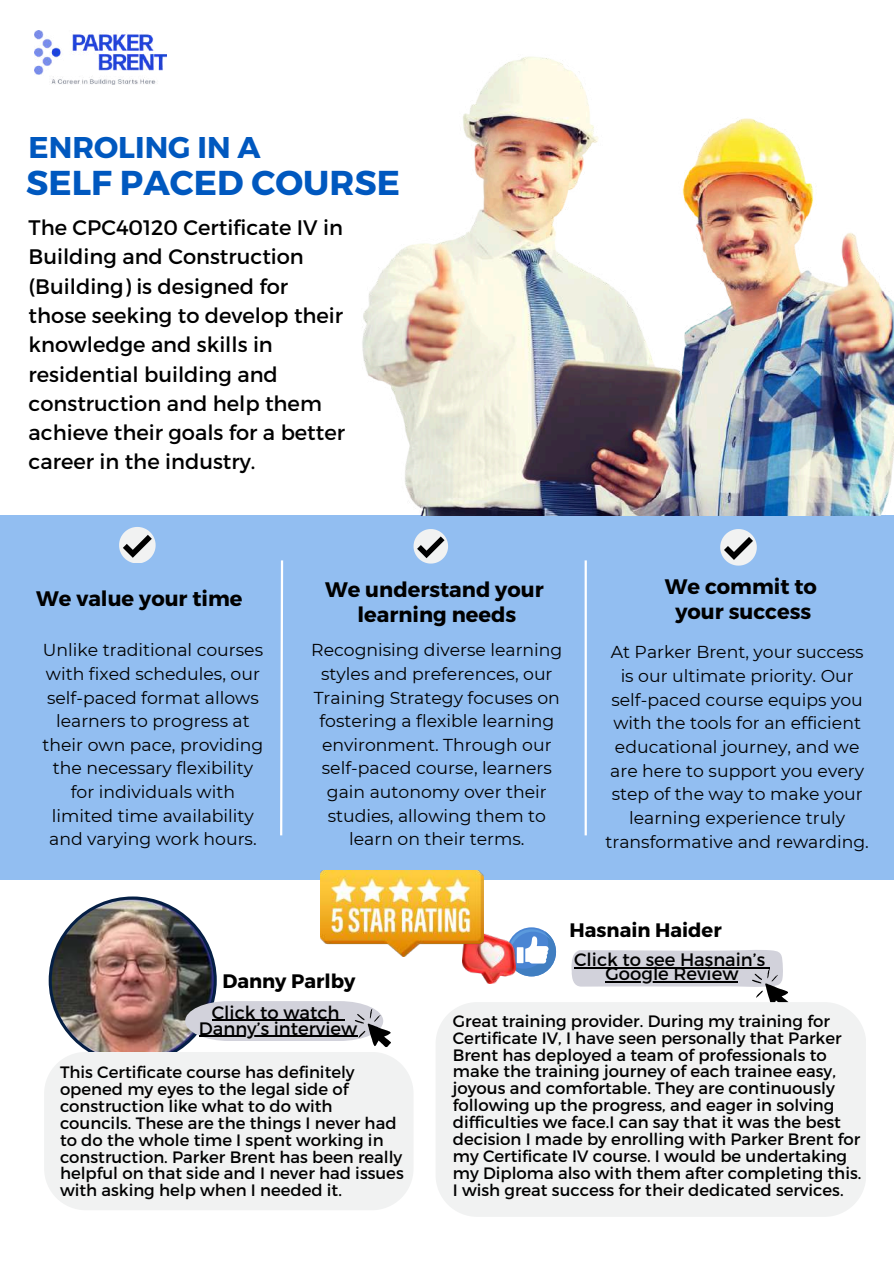
<style>
.page{position:relative;width:894px;height:1264px;background:#fff}
.page>*{position:absolute;margin:0;border:0;box-sizing:border-box;transform-origin:0 0}
.t1{font:700 34.5px "Montserrat";color:#0058bf}
.t2{font:700 30px "Montserrat";color:#0058bf}
.t3{font:21px/29.2px "Montserrat";color:#000}
.t4{font:700 21px/24.8px "Montserrat";color:#000;text-align:center}
.t5{font:700 19.5px "Montserrat";color:#000}
.t6{font:18px/14.7px "Montserrat";color:#000;text-align:center}
.t7{font:17.25px/23.7px "Montserrat";color:#000;text-align:center}
.t8{font:16.5px/16.8px "Montserrat";color:#000}
</style>
<div class="page">
<div style="left:0;top:515px;width:892px;height:365px;background:#92bef1"></div>
<svg style="left:119px;top:527px;width:36px;height:36px"></svg>
<svg style="left:413px;top:529px;width:35px;height:34px"></svg>
<svg style="left:720px;top:529px;width:36px;height:36px"></svg>
<svg style="left:280px;top:560px;width:4px;height:276px"></svg>
<hr style="left:584px;top:560px;width:2px;height:275px;background:#fff">
<img style="left:34px;top:30px;width:132px;height:54px">
<img style="left:362px;top:56px;width:531px;height:460px">
<svg style="left:571px;top:950px;width:218px;height:52px"></svg>
<hr style="left:605px;top:981px;width:133px;height:1px;background:#000">
<div style="left:436px;top:1002px;width:429px;height:214px;background:#f1f2f2"></div>
<img style="left:49px;top:896px;width:342px;height:155px">
<div style="left:44px;top:1051px;width:369px;height:159px;background:#f1f2f2"></div>
<svg style="left:516px;top:929px;width:40px;height:47px"></svg>
<div style="left:516px;top:947px;width:7px;height:16px;background:#fff"></div>
<img style="left:462px;top:931px;width:54px;height:52px">
<img style="left:321px;top:870px;width:162px;height:86px">
<h2 class="t2" style="left:29px;top:127px;width:233px">ENROLING IN A</h2>
<h1 class="t1" style="left:26px;top:160px;width:375px">SELF PACED COURSE</h1>
<p class="t3" style="left:29px;top:212px;width:318px">The CPC40120 Certificate IV in<br>Building and Construction (Building) is designed for those seeking to develop their knowledge and skills in residential building and construction and help them achieve their goals for a better career in the industry.</p>
<p class="t4" style="left:36px;top:585px;width:208px">We value your time</p>
<p class="t4" style="left:325px;top:576px;width:220px">We understand your learning needs</p>
<p class="t4" style="left:664px;top:573px;width:153px">We commit to your success</p>
<p class="t7" style="left:42px;top:638px;width:222px">Unlike traditional courses with fixed schedules, our self-paced format allows learners to progress at their own pace, providing the necessary flexibility for individuals with limited time availability and varying work hours.</p>
<p class="t7" style="left:311px;top:638px;width:252px">Recognising diverse learning styles and preferences, our<br>Training Strategy focuses on fostering a flexible learning environment. Through our self-paced course, learners gain autonomy over their studies, allowing them to learn on their terms.</p>
<p class="t7" style="left:605px;top:640px;width:265px">At Parker Brent, your success is our ultimate priority. Our self-paced course equips you with the tools for an efficient educational journey, and we are here to support you every step of the way to make your learning experience truly transformative and rewarding.</p>
<p class="t5" style="left:222px;top:968px;width:134px">Danny Parlby</p>
<p class="t6" style="left:199px;top:1003px;width:160px;line-height:15.8px">Click to watch<br>Danny’s interview</p>
<p class="t8" style="left:60px;top:1063px;width:345px">This Certificate course has definitely opened my eyes to the legal side of construction like what to do with councils. These are the things I never had to do the whole time I spent working in construction. Parker Brent has been really helpful on that side and I never had issues with asking help when I needed it.</p>
<p class="t5" style="left:569px;top:916px;width:154px">Hasnain Haider</p>
<p class="t6" style="left:574px;top:951px;width:193px">Click to see Hasnain’s<br>Google Review</p>
<p class="t8" style="left:452px;top:1011px;width:410px">Great training provider. During my training for Certificate IV, I have seen personally that Parker Brent has deployed a team of professionals to make the training journey of each trainee easy, joyous and comfortable. They are continuously following up the progress, and eager in solving difficulties we face.I can say that it was the best decision I made by enrolling with Parker Brent for my Certificate IV course. I would be undertaking my Diploma also with them after completing this.<br>I wish great success for their dedicated services.</p>
</div>
